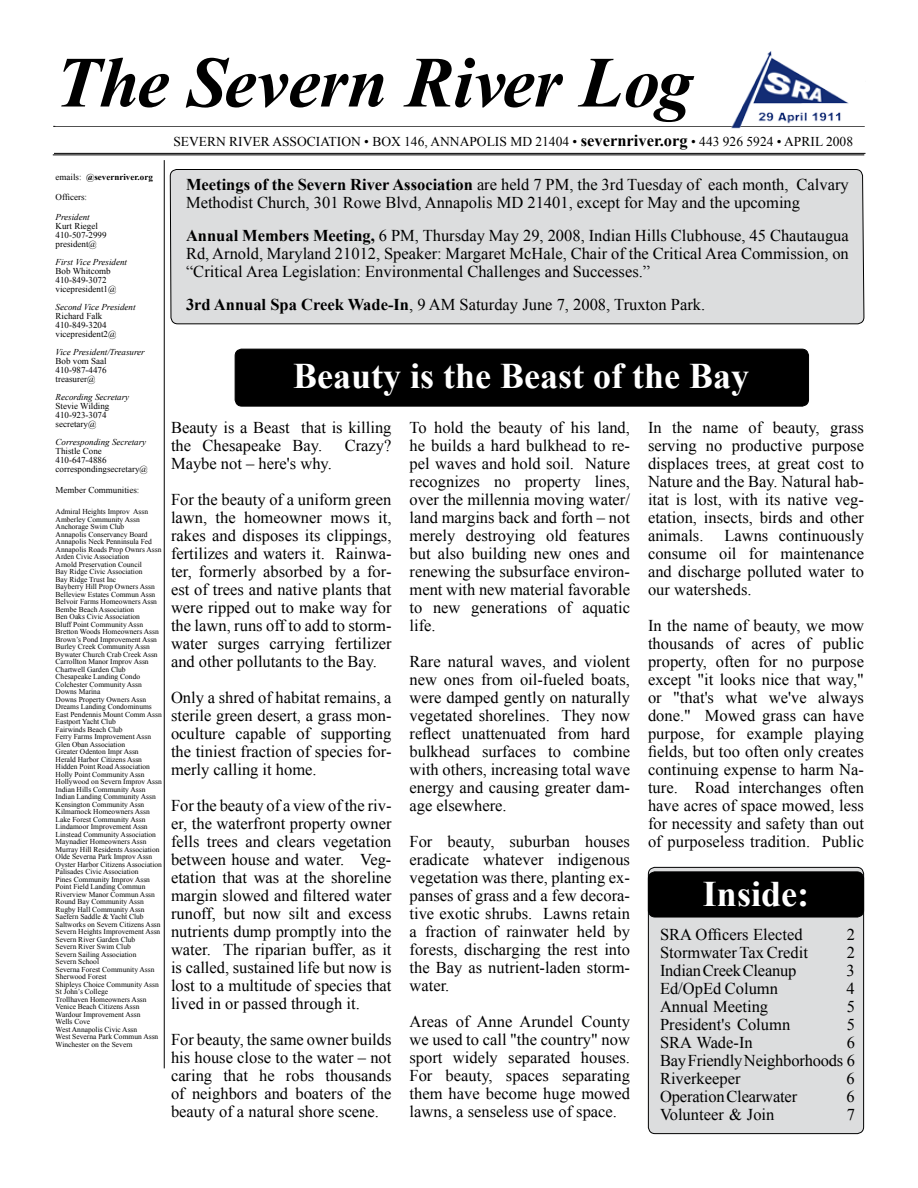
<style>
.page{position:relative;width:918px;height:1188px;background:#fff}
.page>*{position:absolute;margin:0;border:0;box-sizing:border-box;transform-origin:0 0}
.t1{font:italic 700 72px "Times New Roman";color:#000}
.t2{font:700 36px "Times New Roman";color:#fff}
.t3{font:16.5px/18px "Times New Roman";color:#000;text-align:justify}
.t4{font:13.5px "Times New Roman";color:#000}
.t5{font:9px/9px "Times New Roman";color:#000}
.t6{font:italic 9px "Times New Roman";color:#000}
.t7{font:700 9px "Times New Roman";color:#000}
.t8{font:7.5px/7.5px "Times New Roman";color:#000}
.s1{font-weight:700;font-size:16.5px}
.s2{font-weight:400}
.s3{font-weight:700}
</style>
<div class="page">
<hr style="left:53px;top:126px;width:812px;height:1px;background:#000">
<hr style="left:53px;top:154px;width:811px;height:1px;background:#000">
<hr style="left:164px;top:160px;width:1px;height:908px;background:#000">
<svg style="left:170px;top:126px;width:695px;height:281px"></svg>
<div style="left:648px;top:867px;width:216px;height:267px;background:#dcddde;border-radius:7px"></div>
<div style="left:648px;top:867px;width:216px;height:267px;border:1px solid #000;border-radius:7px"></div>
<div style="left:648px;top:872px;width:216px;height:45px;background:#000;border-radius:7px"></div>
<div style="left:648px;top:872px;width:216px;height:45px;border:1px solid #000;border-radius:7px"></div>
<hr style="left:54px;top:153px;width:812px;height:1px;background:#000">
<img style="left:731px;top:51px;width:118px;height:77px">
<div style="left:235px;top:349px;width:574px;height:57px;background:#000;border-radius:7px"></div>
<div style="left:235px;top:349px;width:574px;height:57px;border:1px solid #000;border-radius:7px"></div>
<h1 class="t1" style="left:56px;top:32px;width:639px">The Severn River Log</h1>
<p class="t4" style="left:173px;top:133px;width:681px">SEVERN RIVER ASSOCIATION • BOX 146, ANNAPOLIS MD 21404 • <span class="s1">severnriver.org</span> • 443 926 5924 • APRIL 2008</p>
<p class="t7" style="left:56px;top:170px;width:99px"><span class="s2">emails:</span> @severnriver.org</p>
<p class="t5" style="left:56px;top:192px;width:33px">Officers:</p>
<p class="t6" style="left:56px;top:210px;width:36px">President</p>
<p class="t5" style="left:56px;top:221px;width:52px">Kurt Riegel<br>410-507-2999 president@</p>
<p class="t6" style="left:56px;top:255px;width:73px">First Vice President</p>
<p class="t5" style="left:56px;top:266px;width:62px">Bob Whitcomb<br>410-849-3072 vicepresident1@</p>
<p class="t6" style="left:56px;top:300px;width:81px">Second Vice President</p>
<p class="t5" style="left:56px;top:311px;width:62px">Richard Falk<br>410-849-3204 vicepresident2@</p>
<p class="t6" style="left:56px;top:345px;width:91px">Vice President/Treasurer</p>
<p class="t5" style="left:56px;top:356px;width:53px;text-align:justify">Bob vom Saal 410-987-4476 treasurer@</p>
<p class="t6" style="left:56px;top:390px;width:75px">Recording Secretary</p>
<p class="t5" style="left:56px;top:401px;width:55px">Stevie Wilding<br>410-923-3074 secretary@</p>
<p class="t6" style="left:56px;top:435px;width:92px">Corresponding Secretary</p>
<p class="t5" style="left:56px;top:446px;width:94px">Thistle Cone<br>410-647-4886 correspondingsecretary@</p>
<p class="t5" style="left:56px;top:485px;width:85px">Member Communities:</p>
<p class="t8" style="left:56px;top:508px;width:108px">Admiral Heights Improv Assn<br>Amberley Community Assn<br>Anchorage Swim Club<br>Annapolis Conservancy Board<br>Annapolis Neck Penninsula Fed<br>Annapolis Roads Prop Ownrs Assn<br>Arden Civic Association<br>Arnold Preservation Council<br>Bay Ridge Civic Association<br>Bay Ridge Trust Inc<br>Bayberry Hill Prop Owners Assn<br>Belleview Estates Commun Assn<br>Belvoir Farms Homeowners Assn<br>Bembe Beach Association<br>Ben Oaks Civic Association<br>Bluff Point Community Assn<br>Bretton Woods Homeowners Assn<br>Brown’s Pond Improvement Assn<br>Burley Creek Community Assn<br>Bywater Church Crab Creek Assn<br>Carrollton Manor Improv Assn<br>Chartwell Garden Club<br>Chesapeake Landing Condo<br>Colchester Community Assn<br>Downs Marina<br>Downs Property Owners Assn<br>Dreams Landing Condominums<br>East Pendennis Mount Comm Assn<br>Eastport Yacht Club<br>Fairwinds Beach Club<br>Ferry Farms Improvement Assn<br>Glen Oban Association<br>Greater Odenton Impr Assn<br>Herald Harbor Citizens Assn<br>Hidden Point Road Association<br>Holly Point Community Assn<br>Hollywood on Severn Improv Assn<br>Indian Hills Community Assn<br>Indian Landing Community Assn<br>Kensington Community Assn<br>Kilmarnock Homeowners Assn<br>Lake Forest Community Assn<br>Lindamoor Improvement Assn<br>Linstead Community Association<br>Maynadier Homeowners Assn<br>Murray Hill Residents Association<br>Olde Severna Park Improv Assn<br>Oyster Harbor Citizens Association<br>Palisades Civic Association<br>Pines Community Improv Assn<br>Point Field Landing Commun<br>Riverview Manor Commun Assn<br>Round Bay Community Assn<br>Rugby Hall Community Assn<br>Saefern Saddle &amp; Yacht Club<br>Saltworks on Severn Citizens Assn<br>Severn Heights Improvement Assn<br>Severn River Garden Club<br>Severn River Swim Club<br>Severn Sailing Association<br>Severn School<br>Severna Forest Community Assn<br>Sherwood Forest<br>Shipleys Choice Community Assn<br>St John’s College<br>Trollhaven Homeowners Assn<br>Venice Beach Citizens Assn<br>Wardour Improvement Assn<br>Wells Cove<br>West Annapolis Civic Assn<br>West Severna Park Commun Assn<br>Winchester on the Severn</p>
<p class="t3" style="left:186px;top:176px;width:664px"><span class="s3">Meetings of the Severn River Association</span> are held 7 PM, the 3rd Tuesday of each month, Calvary<br>Methodist Church, 301 Rowe Blvd, Annapolis MD 21401, except for May and the upcoming</p>
<p class="t3" style="left:186px;top:227px;width:664px"><span class="s3">Annual Members Meeting,</span> 6 PM, Thursday May 29, 2008, Indian Hills Clubhouse, 45 Chautaugua Rd, Arnold, Maryland 21012, Speaker: Margaret McHale, Chair of the Critical Area Commission, on “Critical Area Legislation: Environmental Challenges and Successes.”</p>
<p class="t3" style="left:186px;top:296px;width:521px"><span class="s3">3rd Annual Spa Creek Wade-In</span>, 9 AM Saturday June 7, 2008, Truxton Park.</p>
<h2 class="t2" style="left:293px;top:351px;width:457px">Beauty is the Beast of the Bay</h2>
<p class="t3" style="left:171px;top:418px;width:222px">Beauty is a Beast that is killing the Chesapeake Bay.</p>
<p class="t3" style="left:345px;top:436px;width:48px">Crazy?</p>
<p class="t3" style="left:171px;top:445px;width:222px;line-height:36px">Maybe not – here's why.<br>For the beauty of a uniform green</p>
<p class="t3" style="left:171px;top:508px;width:222px">lawn, the homeowner mows it, rakes and disposes its clippings, fertilizes and waters it. Rainwa&shy;ter, formerly absorbed by a for&shy;est of trees and native plants that were ripped out to make way for the lawn, runs off to add to storm&shy;water surges carrying fertilizer and other pollutants to the Bay.</p>
<p class="t3" style="left:171px;top:688px;width:222px">Only a shred of habitat remains, a sterile green desert, a grass mon&shy;oculture capable of supporting the tiniest fraction of species for&shy;merly calling it home.</p>
<p class="t3" style="left:171px;top:796px;width:222px">For the beauty of a view of the riv&shy;er, the waterfront property owner fells trees and clears vegetation between house and water. Veg&shy;etation that was at the shoreline margin slowed and filtered water runoff, but now silt and excess nutrients dump promptly into the water. The riparian buffer, as it is called, sustained life but now is lost to a multitude of species that lived in or passed through it.</p>
<p class="t3" style="left:171px;top:1030px;width:222px">For beauty, the same owner builds his house close to the water – not caring that he robs thousands of neighbors and boaters of the beauty of a natural shore scene.</p>
<p class="t3" style="left:410px;top:418px;width:222px">To hold the beauty of his land, he builds a hard bulkhead to re&shy;pel waves and hold soil. Nature recognizes no property lines, over the millennia moving water/ land margins back and forth – not merely destroying old features but also building new ones and renewing the subsurface environ&shy;ment with new material favorable to new generations of aquatic life.</p>
<p class="t3" style="left:410px;top:652px;width:222px">Rare natural waves, and violent new ones from oil-fueled boats, were damped gently on naturally vegetated shorelines. They now reflect unattenuated from hard bulkhead surfaces to combine with others, increasing total wave energy and causing greater dam&shy;age elsewhere.</p>
<p class="t3" style="left:410px;top:832px;width:222px">For beauty, suburban houses eradicate whatever indigenous vegetation was there, planting ex&shy;panses of grass and a few decora&shy;tive exotic shrubs. Lawns retain a fraction of rainwater held by forests, discharging the rest into the Bay as nutrient-laden storm&shy;water.</p>
<p class="t3" style="left:410px;top:1012px;width:222px">Areas of Anne Arundel County we used to call "the country" now sport widely separated houses.<br>For beauty, spaces separating them have become huge mowed lawns, a senseless use of space.</p>
<p class="t3" style="left:648px;top:418px;width:218px">In the name of beauty, grass serving no productive purpose displaces trees, at great cost to Nature and the Bay. Natural hab&shy;itat is lost, with its native veg&shy;etation, insects, birds and other animals.</p>
<p class="t3" style="left:648px;top:526px;width:218px;text-indent:76px">Lawns continuously consume oil for maintenance and discharge polluted water to our watersheds.</p>
<p class="t3" style="left:648px;top:616px;width:218px">In the name of beauty, we mow thousands of acres of public property, often for no purpose except "it looks nice that way," or "that's what we've always done." Mowed grass can have purpose, for example playing fields, but too often only creates continuing expense to harm Na&shy;ture. Road interchanges often have acres of space mowed, less for necessity and safety than out of purposeless tradition. Public</p>
<h2 class="t2" style="left:703px;top:869px;width:108px">Inside:</h2>
<p class="t3" style="left:660px;top:926px;width:144px">SRA Officers Elected</p>
<p class="t3" style="left:847px;top:926px;width:10px">2</p>
<p class="t3" style="left:660px;top:944px;width:149px">Stormwater Tax Credit</p>
<p class="t3" style="left:847px;top:944px;width:10px">2</p>
<p class="t3" style="left:660px;top:962px;width:138px">Indian Creek Cleanup</p>
<p class="t3" style="left:847px;top:962px;width:10px">3</p>
<p class="t3" style="left:660px;top:980px;width:120px">Ed/OpEd Column</p>
<p class="t3" style="left:847px;top:980px;width:10px">4</p>
<p class="t3" style="left:660px;top:998px;width:110px">Annual Meeting</p>
<p class="t3" style="left:847px;top:998px;width:10px">5</p>
<p class="t3" style="left:660px;top:1016px;width:132px">President's Column</p>
<p class="t3" style="left:847px;top:1016px;width:10px">5</p>
<p class="t3" style="left:660px;top:1034px;width:94px">SRA Wade-In</p>
<p class="t3" style="left:660px;top:1034px;width:197px;text-indent:187px">6<br>Bay Friendly Neighborhoods 6<br>Riverkeeper</p>
<p class="t3" style="left:847px;top:1070px;width:10px">6</p>
<p class="t3" style="left:660px;top:1088px;width:139px">Operation Clearwater</p>
<p class="t3" style="left:846px;top:1088px;width:10px">6</p>
<p class="t3" style="left:660px;top:1106px;width:116px">Volunteer &amp; Join</p>
<p class="t3" style="left:847px;top:1106px;width:10px">7</p>
</div>
